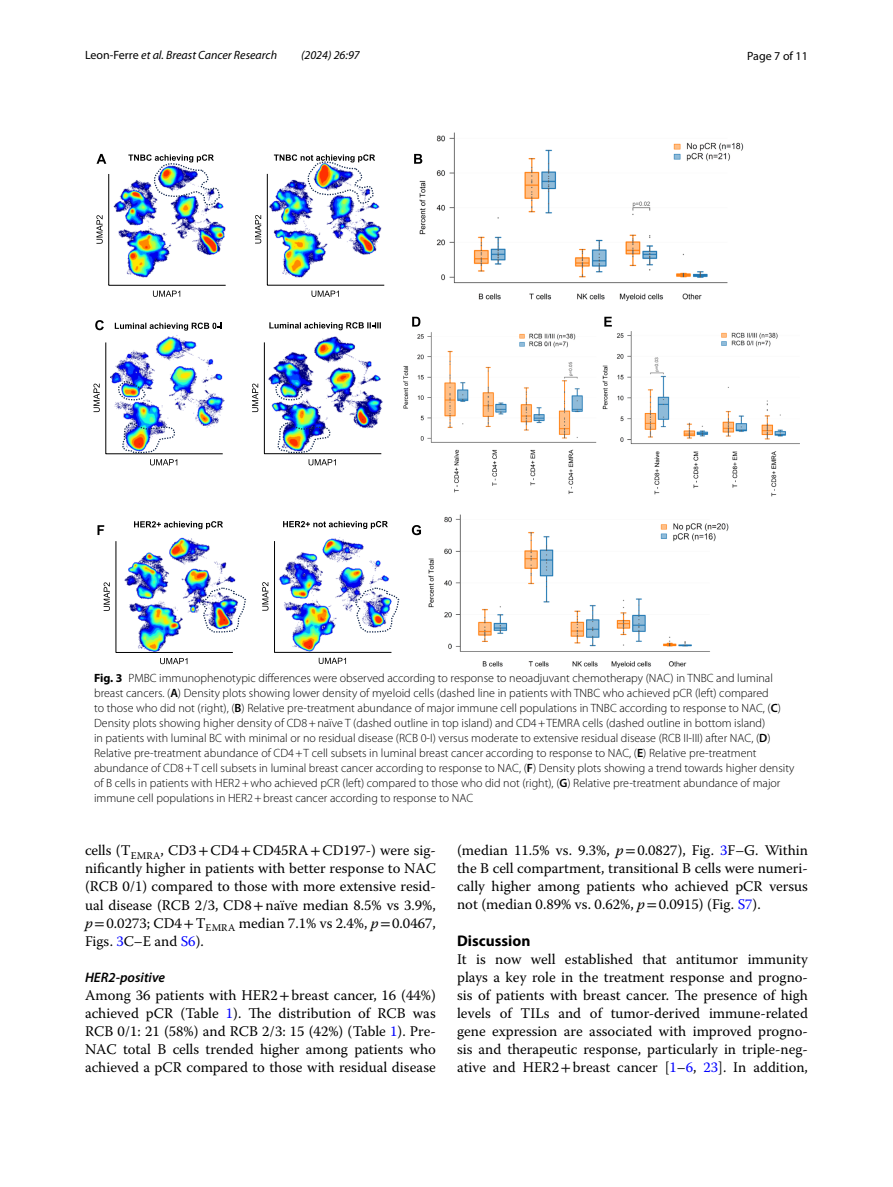
<style>
.page{position:relative;width:893px;height:1187px;background:#fff}
.page>*{position:absolute;margin:0;border:0;box-sizing:border-box;transform-origin:0 0}
.t1{font:700 15.45px "Myriad Pro";color:#000}
.t2{font:14.7px/18px "Warnock Pro";color:#000;text-align:justify}
.t3{font:italic 600 13.8px "Myriad Pro";color:#000}
.t4{font:300 12px/15px "Myriad Pro";color:#000}
.t5{font:italic 12px "Myriad Pro";color:#000}
.t6{font:12px "Myriad Pro";color:#000}
.s1{font-style:normal}
.s2{font-weight:700}
.s3{font-weight:600}
.s4{font-family:"STIX"}
.s5{font-style:italic}
.s6{color:#00f}
</style>
<div class="page">
<img style="left:110px;top:133px;width:689px;height:534px">
<svg style="left:96px;top:154px;width:10px;height:10px"></svg>
<hr style="left:108px;top:174px;width:1px;height:111px;background:#000">
<hr style="left:109px;top:285px;width:117px;height:1px;background:#000">
<svg style="left:96px;top:215px;width:7px;height:29px"></svg>
<svg style="left:153px;top:290px;width:27px;height:7px"></svg>
<hr style="left:267px;top:174px;width:1px;height:111px;background:#000">
<hr style="left:267px;top:285px;width:117px;height:1px;background:#000">
<svg style="left:255px;top:215px;width:6px;height:28px"></svg>
<svg style="left:312px;top:290px;width:27px;height:7px"></svg>
<svg style="left:128px;top:154px;width:93px;height:52px"></svg>
<img style="left:274px;top:154px;width:101px;height:50px">
<svg style="left:98px;top:525px;width:6px;height:10px"></svg>
<hr style="left:115px;top:541px;width:1px;height:111px;background:#000">
<hr style="left:116px;top:652px;width:117px;height:1px;background:#000">
<svg style="left:104px;top:582px;width:6px;height:29px"></svg>
<svg style="left:160px;top:658px;width:27px;height:6px"></svg>
<hr style="left:274px;top:541px;width:1px;height:111px;background:#000">
<hr style="left:274px;top:652px;width:117px;height:1px;background:#000">
<svg style="left:319px;top:657px;width:27px;height:7px"></svg>
<svg style="left:134px;top:521px;width:89px;height:8px"></svg>
<svg style="left:283px;top:521px;width:105px;height:8px"></svg>
<img style="left:201px;top:582px;width:199px;height:51px">
<svg style="left:414px;top:154px;width:8px;height:10px"></svg>
<svg style="left:95px;top:320px;width:9px;height:10px"></svg>
<hr style="left:105px;top:342px;width:1px;height:111px;background:#000">
<hr style="left:106px;top:453px;width:117px;height:1px;background:#000">
<svg style="left:93px;top:383px;width:7px;height:29px"></svg>
<hr style="left:264px;top:342px;width:1px;height:111px;background:#000">
<hr style="left:264px;top:453px;width:117px;height:1px;background:#000">
<svg style="left:115px;top:322px;width:107px;height:8px"></svg>
<svg style="left:269px;top:322px;width:112px;height:8px"></svg>
<svg style="left:118px;top:380px;width:218px;height:85px"></svg>
<svg style="left:412px;top:317px;width:8px;height:9px"></svg>
<svg style="left:604px;top:317px;width:8px;height:9px"></svg>
<svg style="left:412px;top:525px;width:9px;height:10px"></svg>
<p class="t5" style="left:85px;top:48px;width:194px"><span class="s1">Leon‑Ferre</span> et al. Breast Cancer Research</p>
<p class="t5" style="left:301px;top:48px;width:60px">(2024) 26:97</p>
<p class="t6" style="left:747px;top:48px;width:62px">Page 7 of 11</p>
<p class="t4" style="left:94px;top:671px;width:702px"><span class="s2">Fig. 3</span> PMBC immunophenotypic differences were observed according to response to neoadjuvant chemotherapy (NAC) in TNBC and luminal breast cancers. (<span class="s3">A</span>) Density plots showing lower density of myeloid cells (dashed line in patients with TNBC who achieved pCR (left) compared<br>to those who did not (right), (<span class="s3">B</span>) Relative pre-treatment abundance of major immune cell populations in TNBC according to response to NAC, (<span class="s3">C</span>)<br>Density plots showing higher density of CD8+naïve T (dashed outline in top island) and CD4+TEMRA cells (dashed outline in bottom island)<br>in patients with luminal BC with minimal or no residual disease (RCB 0-I) versus moderate to extensive residual disease (RCB II-III) after NAC, (<span class="s3">D</span>)<br>Relative pre-treatment abundance of CD4+T cell subsets in luminal breast cancer according to response to NAC, (<span class="s3">E</span>) Relative pre-treatment abundance of CD8+T cell subsets in luminal breast cancer according to response to NAC, (<span class="s3">F</span>) Density plots showing a trend towards higher density of B cells in patients with HER2+who achieved pCR (left) compared to those who did not (right), (<span class="s3">G</span>) Relative pre-treatment abundance of major immune cell populations in HER2+breast cancer according to response to NAC</p>
<p class="t2" style="left:85px;top:841px;width:352px">cells (T<sub>EMRA</sub>, CD3<span class="s4">+</span>CD4<span class="s4">+</span>CD45RA<span class="s4">+</span>CD197-) were sig&shy;nificantly higher in patients with better response to NAC (RCB 0/1) compared to those with more extensive resid&shy;ual disease (RCB 2/3, CD8<span class="s4">+</span>naïve median 8.5% vs 3.9%, <span class="s5">p</span><span class="s4">=</span>0.0273; CD4<span class="s4">+</span> -T<sub>EMRA</sub> median 7.1% vs 2.4%, <span class="s5">p</span><span class="s4">=</span>0.0467, Figs. <span class="s6">3</span>C–E and <span class="s6">S6</span>).</p>
<p class="t3" style="left:85px;top:968px;width:82px">HER2‑positive</p>
<p class="t2" style="left:85px;top:985px;width:352px">Among 36 patients with HER2<span class="s4">+</span>breast cancer, 16 (44%) achieved pCR (Table <span class="s6">1</span>). The distribution of RCB was RCB 0/1: 21 (58%) and RCB 2/3: 15 (42%) (Table <span class="s6">1</span>). Pre-NAC total B cells trended higher among patients who achieved a pCR compared to those with residual disease</p>
<p class="t2" style="left:457px;top:841px;width:352px">(median 11.5% vs. 9.3%, <span class="s5">p</span><span class="s4">=</span>0.0827), Fig. <span class="s6">3</span>F–G. Within the B cell compartment, transitional B cells were numeri&shy;cally higher among patients who achieved pCR versus not (median 0.89% vs. 0.62%, <span class="s5">p</span><span class="s4">=</span>0.0915) (Fig. <span class="s6">S7</span>).</p>
<p class="t1" style="left:457px;top:930px;width:75px">Discussion</p>
<p class="t2" style="left:457px;top:949px;width:352px">It is now well established that antitumor immunity plays a key role in the treatment response and progno&shy;sis of patients with breast cancer. The presence of high levels of TILs and of tumor-derived immune-related gene expression are associated with improved progno&shy;sis and therapeutic response, particularly in triple-neg&shy;ative and HER2<span class="s4">+</span>breast cancer [<span class="s6">1</span>–<span class="s6">6</span>, <span class="s6">23</span>]. In addition,</p>
</div>
